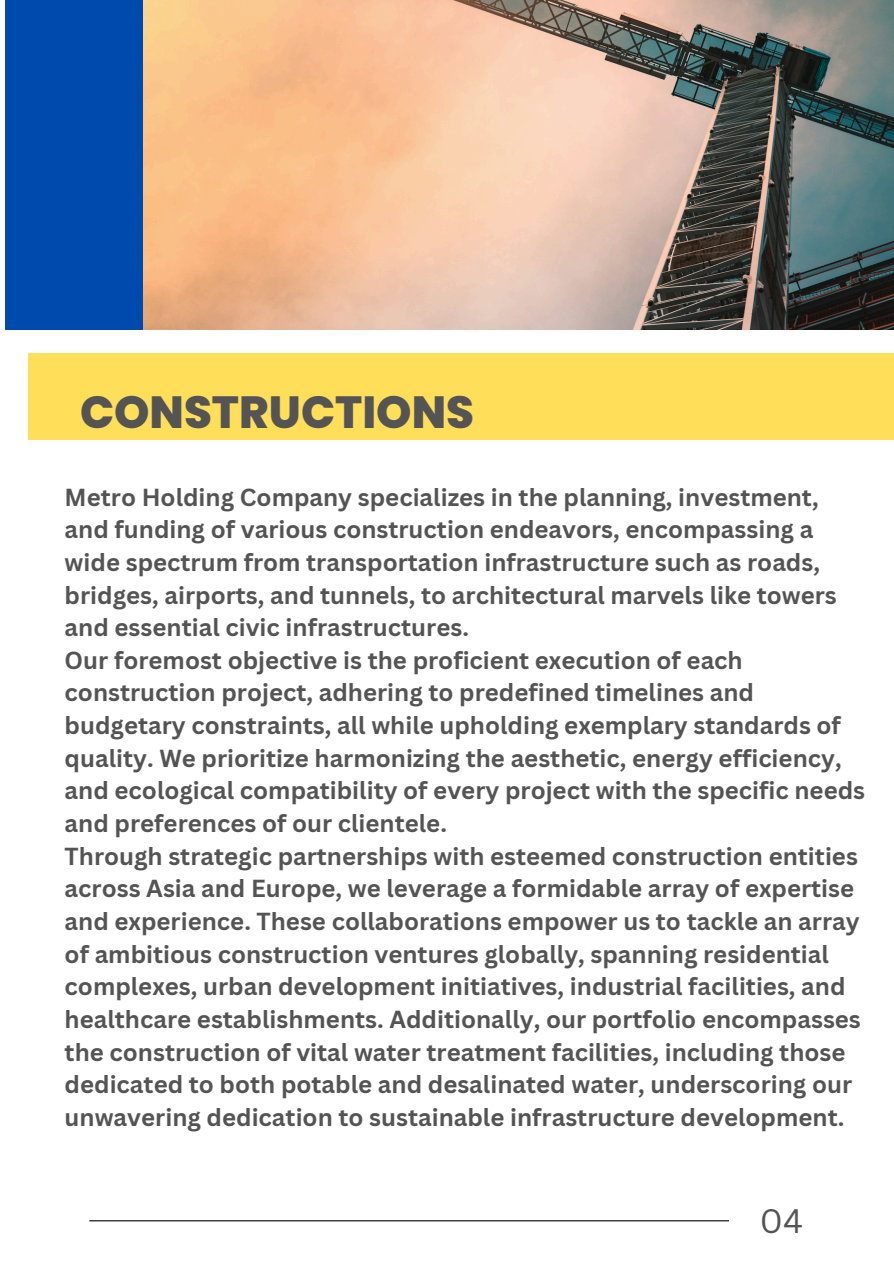
<style>
.page{position:relative;width:894px;height:1264px;background:#fff}
.page>*{position:absolute;margin:0;border:0;box-sizing:border-box;transform-origin:0 0}
.t1{font:800 45px "Poppins";color:#545454}
.t2{font:33px "Canva Sans";color:#545454}
.t3{font:700 24px/32.7px "Canva Sans";color:#545454}
</style>
<div class="page">
<div style="left:6px;top:0;width:213px;height:330px;background:#004aad"></div>
<hr style="left:89px;top:1220px;width:639px;height:1px;background:#000">
<img style="left:144px;top:0;width:749px;height:330px">
<div style="left:28px;top:353px;width:865px;height:87px;background:#ffde59"></div>
<h1 class="t1" style="left:80px;top:381px;width:395px">CONSTRUCTIONS</h1>
<p class="t3" style="left:65px;top:480px;width:755px">Metro Holding Company specializes in the planning, investment,</p>
<p class="t3" style="left:65px;top:512px;width:773px">and funding of various construction endeavors, encompassing a wide spectrum from transportation infrastructure such as roads, bridges, airports, and tunnels, to architectural marvels like towers and essential civic infrastructures.</p>
<p class="t3" style="left:65px;top:643px;width:801px">Our foremost objective is the proficient execution of each construction project, adhering to predefined timelines and budgetary constraints, all while upholding exemplary standards of quality. We prioritize harmonizing the aesthetic, energy efficiency, and ecological compatibility of every project with the specific needs and preferences of our clientele.</p>
<p class="t3" style="left:65px;top:839px;width:797px">Through strategic partnerships with esteemed construction entities across Asia and Europe, we leverage a formidable array of expertise and experience. These collaborations empower us to tackle an array of ambitious construction ventures globally, spanning residential complexes, urban development initiatives, industrial facilities, and healthcare establishments. Additionally, our portfolio encompasses the construction of vital water treatment facilities, including those dedicated to both potable and desalinated water, underscoring our unwavering dedication to sustainable infrastructure development.</p>
<p class="t2" style="left:759px;top:1197px;width:45px">04</p>
</div>
